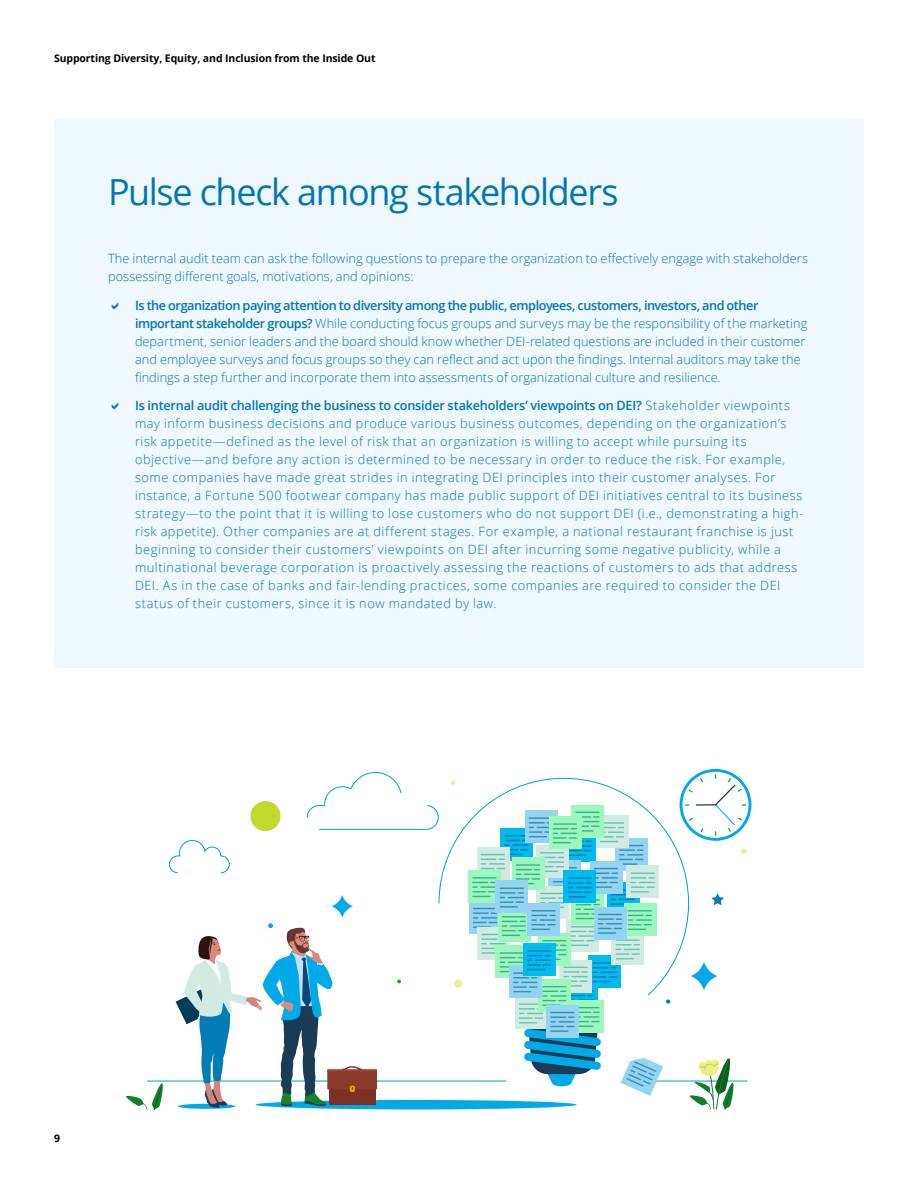
<style>
.page{position:relative;width:918px;height:1188px;background:#fff}
.page>*{position:absolute;margin:0;border:0;box-sizing:border-box;transform-origin:0 0}
.t1{font:36px "Open Sans";letter-spacing:-.035em;color:#0076b3}
.t2{font:300 12.75px/18px "Open Sans";letter-spacing:.04em;color:#0076b3}
.t3{font:300 12.75px/18px "Open Sans";letter-spacing:.005em;color:#0076b3}
.t4{font:700 10.5px "Open Sans";letter-spacing:-.01em;color:#000}
.s1{font-weight:600}
</style>
<div class="page">
<div style="left:54px;top:119px;width:810px;height:548px;background:#eef8fe"></div>
<hr style="left:147px;top:1081px;width:359px;height:1px;background:#00a5b8">
<svg style="left:178px;top:1104px;width:57px;height:5px"></svg>
<div style="left:256px;top:1100px;width:321px;height:9px;background:#00aae7;border-radius:50%"></div>
<svg style="left:689px;top:769px;width:62px;height:72px"></svg>
<svg style="left:307px;top:772px;width:131px;height:58px"></svg>
<svg style="left:169px;top:840px;width:61px;height:33px"></svg>
<svg style="left:691px;top:962px;width:27px;height:29px"></svg>
<svg style="left:176px;top:923px;width:201px;height:185px"></svg>
<div style="left:250px;top:801px;width:31px;height:30px;background:#c3d82e;border-radius:50%"></div>
<svg style="left:741px;top:849px;width:5px;height:5px"></svg>
<svg style="left:397px;top:980px;width:4px;height:3px"></svg>
<svg style="left:711px;top:893px;width:13px;height:12px"></svg>
<svg style="left:438px;top:778px;width:251px;height:210px"></svg>
<hr style="left:653px;top:1081px;width:94px;height:1px;background:#00a5b8">
<svg style="left:332px;top:895px;width:21px;height:23px"></svg>
<svg style="left:689px;top:1058px;width:46px;height:52px"></svg>
<svg style="left:126px;top:1083px;width:37px;height:28px"></svg>
<svg style="left:472px;top:812px;width:198px;height:284px"></svg>
<p class="t4" style="left:54px;top:51px;width:323px">Supporting Diversity, Equity, and Inclusion from the Inside Out</p>
<h1 class="t1" style="left:108px;top:168px;width:512px">Pulse check among stakeholders</h1>
<p class="t3" style="left:108px;top:249px;width:701px">The internal audit team can ask the following questions to prepare the organization to effectively engage with stakeholders possessing different goals, motivations, and opinions:</p>
<p class="t3" style="left:135px;top:296px;width:674px"><span class="s1">Is the organization paying attention to diversity among the public, employees, customers, investors, and other important stakeholder groups?</span> While conducting focus groups and surveys may be the responsibility of the marketing department, senior leaders and the board should know whether DEI-related questions are included in their customer and employee surveys and focus groups so they can reflect and act upon the findings. Internal auditors may take the findings a step further and incorporate them into assessments of organizational culture and resilience.</p>
<p class="t2" style="left:135px;top:396px;width:670px"><span class="s1">Is internal audit challenging the business to consider stakeholders’ viewpoints on DEI?</span> Stakeholder viewpoints may inform business decisions and produce various business outcomes, depending on the organization’s risk appetite—defined as the level of risk that an organization is willing to accept while pursuing its objective—and before any action is determined to be necessary in order to reduce the risk. For example, some companies have made great strides in integrating DEI principles into their customer analyses. For instance, a Fortune 500 footwear company has made public support of DEI initiatives central to its business strategy—to the point that it is willing to lose customers who do not support DEI (i.e., demonstrating a high&shy;risk appetite). Other companies are at different stages. For example, a national restaurant franchise is just beginning to consider their customers’ viewpoints on DEI after incurring some negative publicity, while a multinational beverage corporation is proactively assessing the reactions of customers to ads that address DEI. As in the case of banks and fair-lending practices, some companies are required to consider the DEI status of their customers, since it is now mandated by law.</p>
<p class="t4" style="left:54px;top:1131px;width:7px">9</p>
</div>
